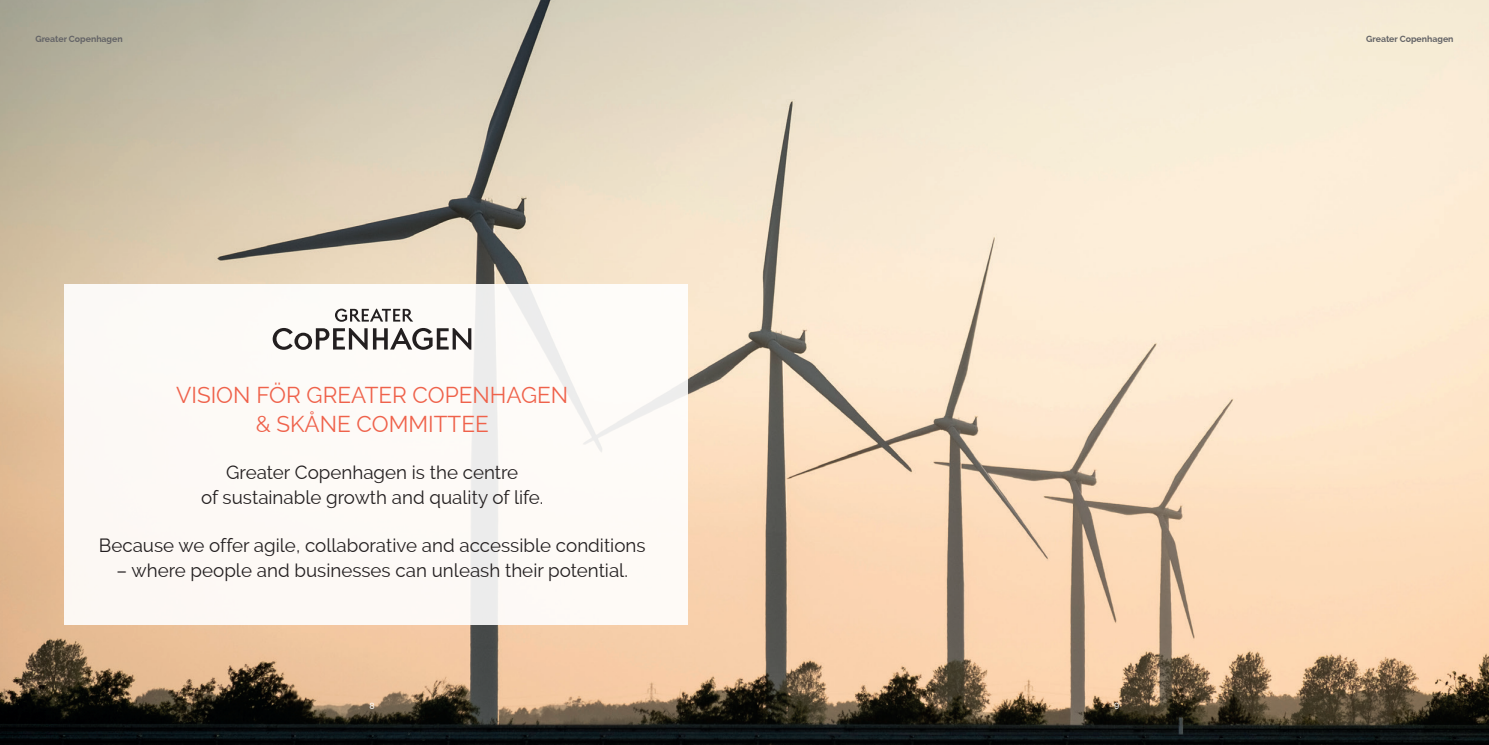
<style>
.page{position:relative;width:1489px;height:745px;background:#fff}
.page>*{position:absolute;margin:0;border:0;box-sizing:border-box;transform-origin:0 0}
.t1{font:22.5px/28.8px "Raleway";color:#ef624b;text-align:center}
.t2{font:18.75px/25px "Raleway";color:#231f20;text-align:center}
.t3{font:700 8.75px "Raleway";color:#636366}
.t4{font:500 8.75px "Raleway";color:#fff}
</style>
<div class="page">
<img style="left:0;top:0;width:1488px;height:744px">
<div style="left:64px;top:283px;width:623px;height:341px;background:#fdfaf6"></div>
<svg style="left:273px;top:328px;width:94px;height:21px"></svg>
<svg style="left:373px;top:328px;width:98px;height:21px"></svg>
<svg style="left:335px;top:308px;width:78px;height:13px"></svg>
<p class="t3" style="left:35px;top:34px;width:89px">Greater Copenhagen</p>
<p class="t3" style="left:1366px;top:34px;width:89px">Greater Copenhagen</p>
<p class="t1" style="left:176px;top:380px;width:393px">VISION FÖR GREATER COPENHAGEN &amp; SKÅNE COMMITTEE</p>
<p class="t2" style="left:201px;top:460px;width:344px">Greater Copenhagen is the centre<br>of sustainable growth and quality of life.</p>
<p class="t2" style="left:99px;top:532px;width:548px">Because we offer agile, collaborative and accessible conditions</p>
<p class="t2" style="left:117px;top:557px;width:513px">– where people and businesses can unleash their potential.</p>
<p class="t4" style="left:369px;top:701px;width:7px">8</p>
<p class="t4" style="left:1113px;top:701px;width:7px">9</p>
</div>
